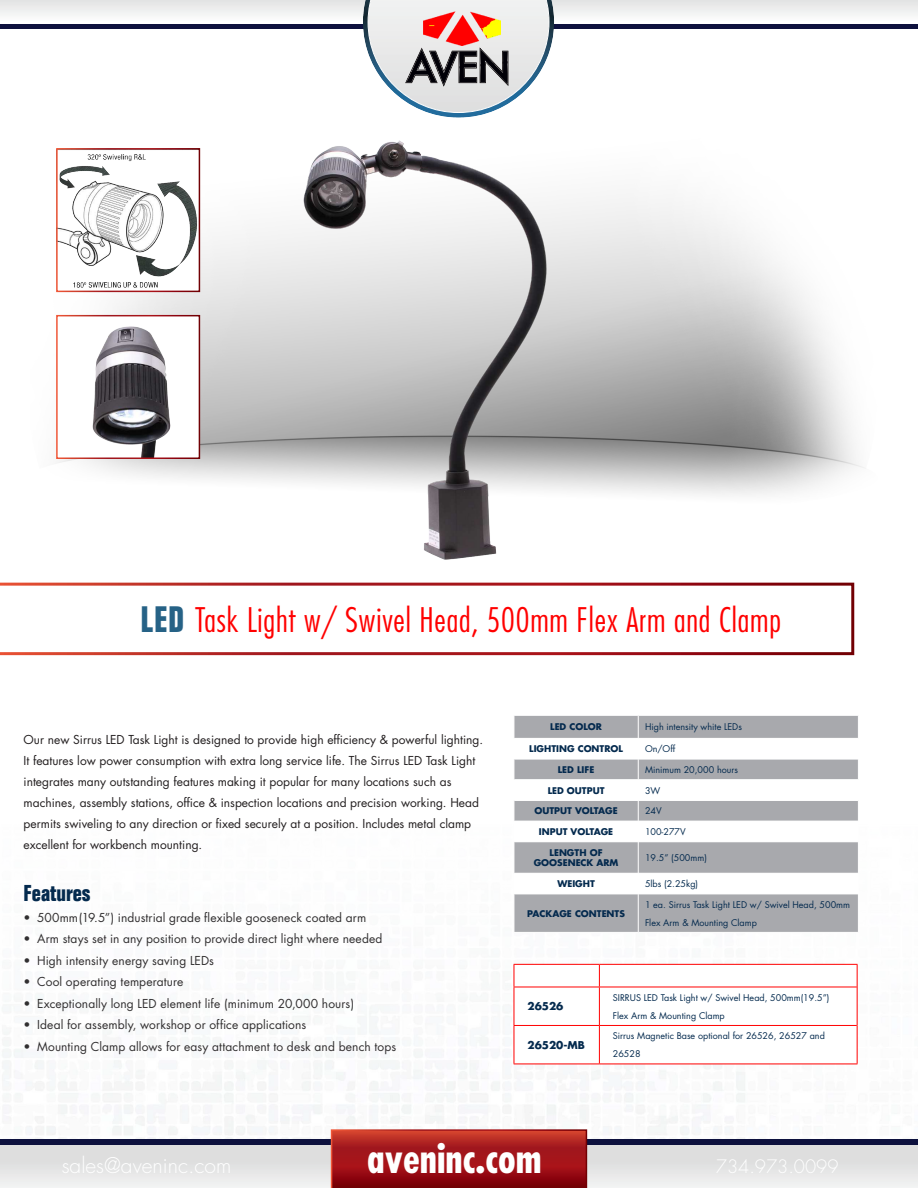
<style>
.page{position:relative;width:918px;height:1188px;background:#fff}
.page>*{position:absolute;margin:0;border:0;box-sizing:border-box;transform-origin:0 0}
.t1{font:700 condensed 40.5px "Futura";color:#fff}
.t2{font:300 condensed 33px "Futura";letter-spacing:.025em;color:#f00}
.t3{font:700 condensed 22.5px "Folio";color:#042a4e}
.t4{font:300 21px "Futura";color:#fff}
.t5{font:300 18px "Futura";color:#fff}
.t6{font:12px/21px "Futura";color:#231f20}
.t7{font:12px "Futura";letter-spacing:.01em;color:#312f30}
.t8{font:700 10.5px "Futura";color:#042a4e}
.t9{font:9px/18px "Futura";color:#042a4e}
.t10{font:700 9px/10.8px "Futura";color:#042a4e;text-align:center}
.s1{font-stretch:normal;font-size:34.5px;color:#fff}
.s2{font-family:"Folio";font-weight:700;font-size:36px;color:#266286}
</style>
<div class="page">
<div style="left:0;top:1139px;width:918px;height:49px;background:#0d113e"></div>
<div style="left:0;top:1145px;width:918px;height:43px;background:linear-gradient(to bottom,#d9d9d9,#eff0f0)"></div>
<svg style="left:331px;top:1129px;width:256px;height:59px;background:#a2181a"></svg>
<div style="left:0;top:24px;width:918px;height:5px;background:#0d113e"></div>
<svg style="left:0;top:0;width:918px;height:15px;fill:#ececec"></svg>
<svg style="left:363px;top:0;width:191px;height:118px"></svg>
<img style="left:424px;top:12px;width:76px;height:33px">
<img style="left:56px;top:140px;width:808px;height:420px">
<svg style="left:0;top:582px;width:855px;height:74px"></svg>
<div style="left:515px;top:716px;width:343px;height:216px;background:#a8a9ad"></div>
<svg style="left:515px;top:739px;width:343px;height:155px"></svg>
<svg style="left:514px;top:716px;width:1px;height:105px"></svg>
<hr style="left:514px;top:738px;width:124px;height:1px;background:#fff">
<hr style="left:638px;top:738px;width:220px;height:1px;background:#fff">
<hr style="left:514px;top:759px;width:124px;height:1px;background:#fff">
<hr style="left:638px;top:759px;width:220px;height:1px;background:#fff">
<hr style="left:514px;top:779px;width:124px;height:1px;background:#fff">
<hr style="left:638px;top:779px;width:220px;height:1px;background:#fff">
<hr style="left:514px;top:800px;width:124px;height:1px;background:#fff">
<hr style="left:638px;top:800px;width:220px;height:1px;background:#fff">
<hr style="left:514px;top:821px;width:124px;height:1px;background:#fff">
<hr style="left:638px;top:821px;width:220px;height:1px;background:#fff">
<svg style="left:638px;top:716px;width:1px;height:126px"></svg>
<hr style="left:514px;top:842px;width:124px;height:1px;background:#fff">
<hr style="left:638px;top:842px;width:220px;height:1px;background:#fff">
<hr style="left:638px;top:842px;width:1px;height:31px;background:#fff">
<hr style="left:514px;top:873px;width:124px;height:1px;background:#fff">
<hr style="left:638px;top:873px;width:220px;height:1px;background:#fff">
<svg style="left:638px;top:874px;width:1px;height:20px"></svg>
<hr style="left:514px;top:894px;width:124px;height:1px;background:#fff">
<hr style="left:638px;top:894px;width:220px;height:1px;background:#fff">
<hr style="left:638px;top:894px;width:1px;height:38px;background:#fff">
<img style="left:59px;top:151px;width:138px;height:138px">
<div style="left:56px;top:148px;width:144px;height:144px;border:2px solid #fff"></div>
<img style="left:59px;top:318px;width:138px;height:138px">
<div style="left:56px;top:315px;width:144px;height:144px;border:2px solid #fff"></div>
<hr style="left:514px;top:1064px;width:85px;height:1px;background:#f00">
<hr style="left:599px;top:1064px;width:259px;height:1px;background:#f00">
<svg style="left:514px;top:964px;width:344px;height:100px"></svg>
<h2 class="t2" style="left:23px;top:606px;width:760px"><span class="s1">SIRRUS</span> <span class="s2">LED</span> Task Light w/ Swivel Head, 500mm Flex Arm and Clamp</h2>
<p class="t6" style="left:24px;top:730px;width:461px">Our new Sirrus LED Task Light is designed to provide high efficiency &amp; powerful lighting.<br>It features low power consumption with extra long service life. The Sirrus LED Task Light integrates many outstanding features making it popular for many locations such as machines, assembly stations, office &amp; inspection locations and precision working. Head permits swiveling to any direction or fixed securely at a position. Includes metal clamp excellent for workbench mounting.</p>
<h3 class="t3" style="left:24px;top:884px;width:69px">Features</h3>
<p class="t7" style="left:24px;top:912px;width:344px">• 500mm(19.5”) industrial grade flexible gooseneck coated arm</p>
<p class="t7" style="left:24px;top:933px;width:360px">• Arm stays set in any position to provide direct light where needed</p>
<p class="t7" style="left:24px;top:955px;width:192px">• High intensity energy saving LEDs</p>
<p class="t7" style="left:24px;top:976px;width:161px">• Cool operating temperature</p>
<p class="t7" style="left:24px;top:998px;width:332px">• Exceptionally long LED element life (minimum 20,000 hours)</p>
<p class="t7" style="left:24px;top:1019px;width:284px">• Ideal for assembly, workshop or office applications</p>
<p class="t7" style="left:24px;top:1041px;width:374px">• Mounting Clamp allows for easy attachment to desk and bench tops</p>
<p class="t10" style="left:550px;top:722px;width:53px">LED COLOR</p>
<p class="t9" style="left:645px;top:719px;width:99px">High intensity white LEDs</p>
<p class="t10" style="left:529px;top:744px;width:95px">LIGHTING CONTROL</p>
<p class="t9" style="left:645px;top:741px;width:32px">On/Off</p>
<p class="t10" style="left:558px;top:764px;width:38px">LED LIFE</p>
<p class="t9" style="left:645px;top:761px;width:95px">Minimum 20,000 hours</p>
<p class="t10" style="left:548px;top:785px;width:58px">LED OUTPUT</p>
<p class="t9" style="left:645px;top:782px;width:17px">3W</p>
<p class="t10" style="left:534px;top:806px;width:85px">OUTPUT VOLTAGE</p>
<p class="t9" style="left:645px;top:803px;width:18px">24V</p>
<p class="t10" style="left:539px;top:827px;width:76px">INPUT VOLTAGE</p>
<p class="t9" style="left:645px;top:823px;width:42px">100-277V</p>
<p class="t10" style="left:534px;top:847px;width:86px">LENGTH OF<br>GOOSENECK ARM</p>
<p class="t9" style="left:645px;top:849px;width:63px">19.5” (500mm)</p>
<p class="t10" style="left:557px;top:879px;width:39px">WEIGHT</p>
<p class="t9" style="left:645px;top:875px;width:55px">5lbs (2.25kg)</p>
<p class="t10" style="left:527px;top:908px;width:99px">PACKAGE CONTENTS</p>
<p class="t9" style="left:645px;top:896px;width:207px">1 ea. Sirrus Task Light LED w/ Swivel Head, 500mm<br>Flex Arm &amp; Mounting Clamp</p>
<p class="t8" style="left:527px;top:1001px;width:38px">26526</p>
<p class="t9" style="left:613px;top:989px;width:218px">SIRRUS LED Task Light w/ Swivel Head, 500mm(19.5”)<br>Flex Arm &amp; Mounting Clamp</p>
<p class="t8" style="left:527px;top:1039px;width:59px">26520-MB</p>
<p class="t9" style="left:613px;top:1028px;width:213px">Sirrus Magnetic Base optional for 26526, 26527 and<br>26528</p>
<h3 class="t4" style="left:62px;top:1155px;width:171px">sales@aveninc.com</h3>
<h1 class="t1" style="left:367px;top:1135px;width:176px">aveninc.com</h1>
<h3 class="t5" style="left:716px;top:1158px;width:124px">734.973.0099</h3>
</div>
